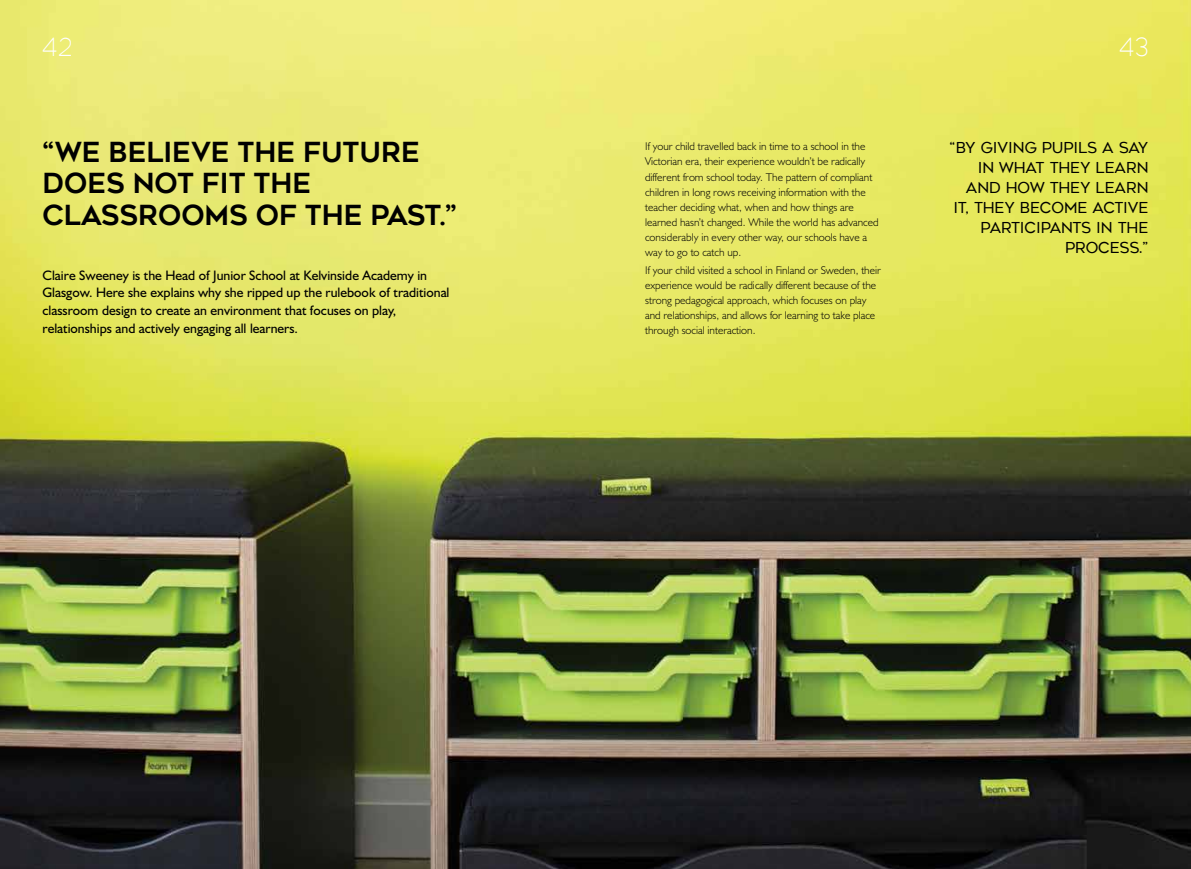
<style>
.page{position:relative;width:1191px;height:869px;background:#fff}
.page>*{position:absolute;margin:0;border:0;box-sizing:border-box;transform-origin:0 0}
.t1{font:700 27.5px/31.2px "Geometos Neue";color:#000}
.t2{font:200 25px "Geometos Neue";color:#fff}
.t3{font:15px/20px "Geometos Neue";color:#000;text-align:right}
.t4{font:13.75px/17.5px "Humanist 521 BT";color:#000}
.t5{font:300 11.25px/15px "Humanist 521 BT";color:#000}
</style>
<div class="page">
<img style="left:0;top:0;width:1191px;height:868px">
<h2 class="t2" style="left:42px;top:33px;width:33px">42</h2>
<h2 class="t2" style="left:1118px;top:33px;width:32px">43</h2>
<h1 class="t1" style="left:43px;top:137px;width:415px">“WE BELIEVE THE FUTURE<br>DOES NOT FIT THE<br>CLASSROOMS OF THE PAST.”</h1>
<p class="t4" style="left:43px;top:266px;width:408px">Claire Sweeney is the Head of Junior School at Kelvinside Academy in Glasgow. Here she explains why she ripped up the rulebook of traditional classroom design to create an environment that focuses on play, relationships and actively engaging all learners.</p>
<p class="t5" style="left:645px;top:139px;width:235px">If your child travelled back in time to a school in the Victorian era, their experience wouldn’t be radically different from school today. The pattern of compliant children in long rows receiving information with the teacher deciding what, when and how things are learned hasn’t changed. While the world has advanced considerably in every other way, our schools have a way to go to catch up.</p>
<p class="t5" style="left:645px;top:262px;width:237px">If your child visited a school in Finland or Sweden, their experience would be radically different because of the strong pedagogical approach, which focuses on play and relationships, and allows for learning to take place through social interaction.</p>
<h3 class="t3" style="left:949px;top:137px;width:200px">“BY GIVING PUPILS A SAY<br>IN WHAT THEY LEARN<br>AND HOW THEY LEARN<br>IT, THEY BECOME ACTIVE<br>PARTICIPANTS IN THE<br>PROCESS.”</h3>
</div>
